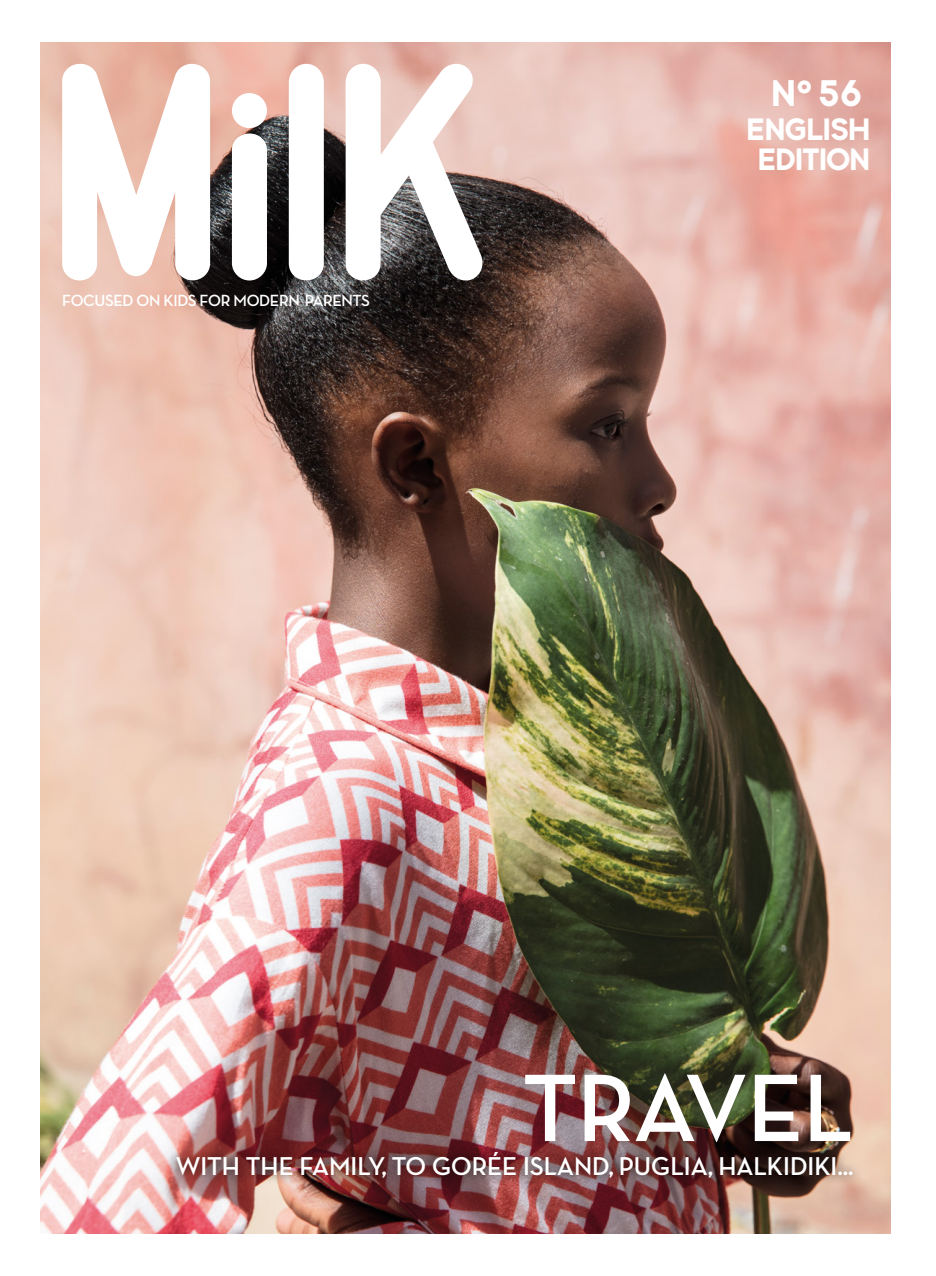
<style>
.page{position:relative;width:936px;height:1276px;background:#fff}
.page>*{position:absolute;margin:0;border:0;box-sizing:border-box;transform-origin:0 0}
.t1{font:700 97.5px "Neutraface Display";color:#fff}
.t2{font:700 36px "Tomica";color:#fff}
.t3{font:700 30px/30px "Tomica";letter-spacing:-.03em;color:#fff;text-align:center}
.t4{font:700 26.25px "Neutraface Display";color:#fff}
.t5{font:700 16.5px "Neutraface Display";letter-spacing:-.02em;color:#fff}
</style>
<div class="page">
<img style="left:40px;top:43px;width:850px;height:1190px">
<svg style="left:62px;top:61px;width:423px;height:222px"></svg>
<div style="left:167px;top:1142px;width:694px;height:45px;background:#000;opacity:.75"></div>
<p class="t2" style="left:770px;top:70px;width:94px">N°56</p>
<p class="t5" style="left:62px;top:291px;width:309px">FOCUSED ON KIDS FOR MODERN PARENTS</p>
<p class="t3" style="left:746px;top:113px;width:126px">ENGLISH<br>EDITION</p>
<p class="t1" style="left:523px;top:1053px;width:332px">TRAVEL</p>
<p class="t4" style="left:176px;top:1152px;width:679px">WITH THE FAMILY, TO GORÉE ISLAND, PUGLIA, HALKIDIKI…</p>
</div>
